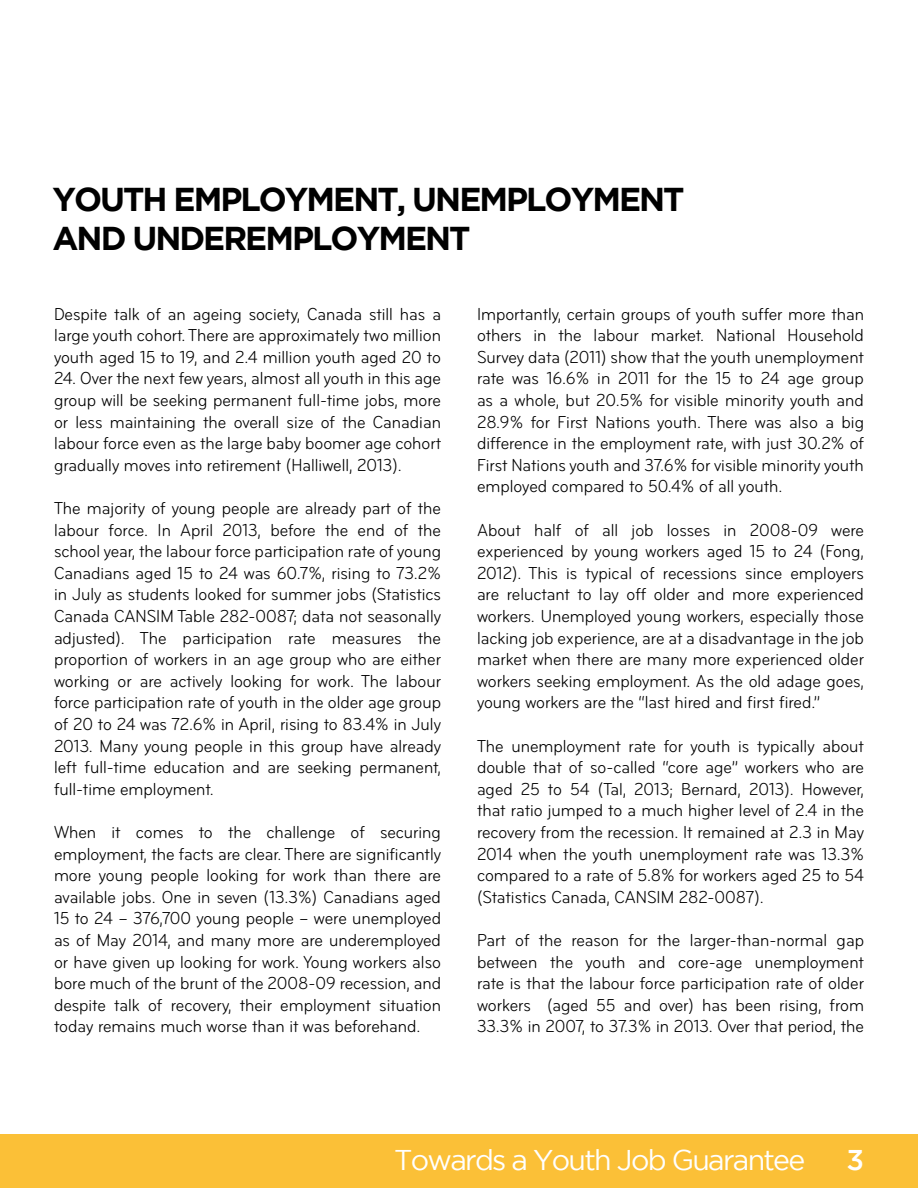
<style>
.page{position:relative;width:918px;height:1188px;background:#fff}
.page>*{position:absolute;margin:0;border:0;box-sizing:border-box;transform-origin:0 0}
.t1{font:700 33px/39.6px "Gotham";letter-spacing:-.06em;color:#000}
.t2{font:28.5px "Gotham";letter-spacing:-.06em;color:#fff}
.t3{font:500 28.5px "Gotham";color:#fff}
.t4{font:condensed 18px/21.6px "Bryant";color:#000;text-align:justify}
</style>
<div class="page">
<div style="left:0;top:1134px;width:918px;height:54px;background:#fbc037"></div>
<h1 class="t1" style="left:52px;top:178px;width:634px">YOUTH EMPLOYMENT, UNEMPLOYMENT<br>AND UNDEREMPLOYMENT</h1>
<p class="t4" style="left:54px;top:303px;width:389px">Despite talk of an ageing society, Canada still has a large youth cohort. There are approximately two million youth aged 15 to 19, and 2.4 million youth aged 20 to</p>
<p class="t4" style="left:54px;top:368px;width:389px">24. Over the next few years, almost all youth in this age group will be seeking permanent full-time jobs, more or less maintaining the overall size of the Canadian labour force even as the large baby boomer age cohort gradually moves into retirement (Halliwell, 2013).</p>
<p class="t4" style="left:54px;top:498px;width:389px">The majority of young people are already part of the labour force. In April 2013, before the end of the school year, the labour force participation rate of young Canadians aged 15 to 24 was 60.7%, rising to 73.2% in July as students looked for summer jobs (Statistics Canada CANSIM Table 282-0087; data not seasonally adjusted). The participation rate measures the proportion of workers in an age group who are either working or are actively looking for work. The labour force participation rate of youth in the older age group of 20 to 24 was 72.6% in April, rising to 83.4% in July 2013. Many young people in this group have already left full-time education and are seeking permanent, full-time employment.</p>
<p class="t4" style="left:54px;top:822px;width:389px">When it comes to the challenge of securing employment, the facts are clear. There are significantly more young people looking for work than there are available jobs. One in seven (13.3%) Canadians aged 15 to 24 – 376,700 young people – were unemployed as of May 2014, and many more are underemployed or have given up looking for work. Young workers also bore much of the brunt of the 2008-09 recession, and despite talk of recovery, their employment situation today remains much worse than it was beforehand.</p>
<p class="t4" style="left:477px;top:303px;width:389px">Importantly, certain groups of youth suffer more than others in the labour market. National Household Survey data (2011) show that the youth unemployment rate was 16.6% in 2011 for the 15 to 24 age group as a whole, but 20.5% for visible minority youth and 28.9% for First Nations youth. There was also a big difference in the employment rate, with just 30.2% of First Nations youth and 37.6% for visible minority youth employed compared to 50.4% of all youth.</p>
<p class="t4" style="left:477px;top:519px;width:389px">About half of all job losses in 2008-09 were experienced by young workers aged 15 to 24 (Fong, 2012). This is typical of recessions since employers are reluctant to lay off older and more experienced workers. Unemployed young workers, especially those lacking job experience, are at a disadvantage in the job market when there are many more experienced older workers seeking employment. As the old adage goes, young workers are the “last hired and first fired.”</p>
<p class="t4" style="left:477px;top:735px;width:389px">The unemployment rate for youth is typically about double that of so-called “core age” workers who are aged 25 to 54 (Tal, 2013; Bernard, 2013). However, that ratio jumped to a much higher level of 2.4 in the recovery from the recession. It remained at 2.3 in May 2014 when the youth unemployment rate was 13.3% compared to a rate of 5.8% for workers aged 25 to 54 (Statistics Canada, CANSIM 282-0087).</p>
<p class="t4" style="left:477px;top:930px;width:389px">Part of the reason for the larger-than-normal gap between the youth and core-age unemployment rate is that the labour force participation rate of older workers (aged 55 and over) has been rising, from 33.3% in 2007, to 37.3% in 2013. Over that period, the</p>
<h2 class="t2" style="left:394px;top:1144px;width:413px">Towards a Youth Job Guarantee</h2>
<h2 class="t3" style="left:846px;top:1144px;width:19px">3</h2>
</div>
